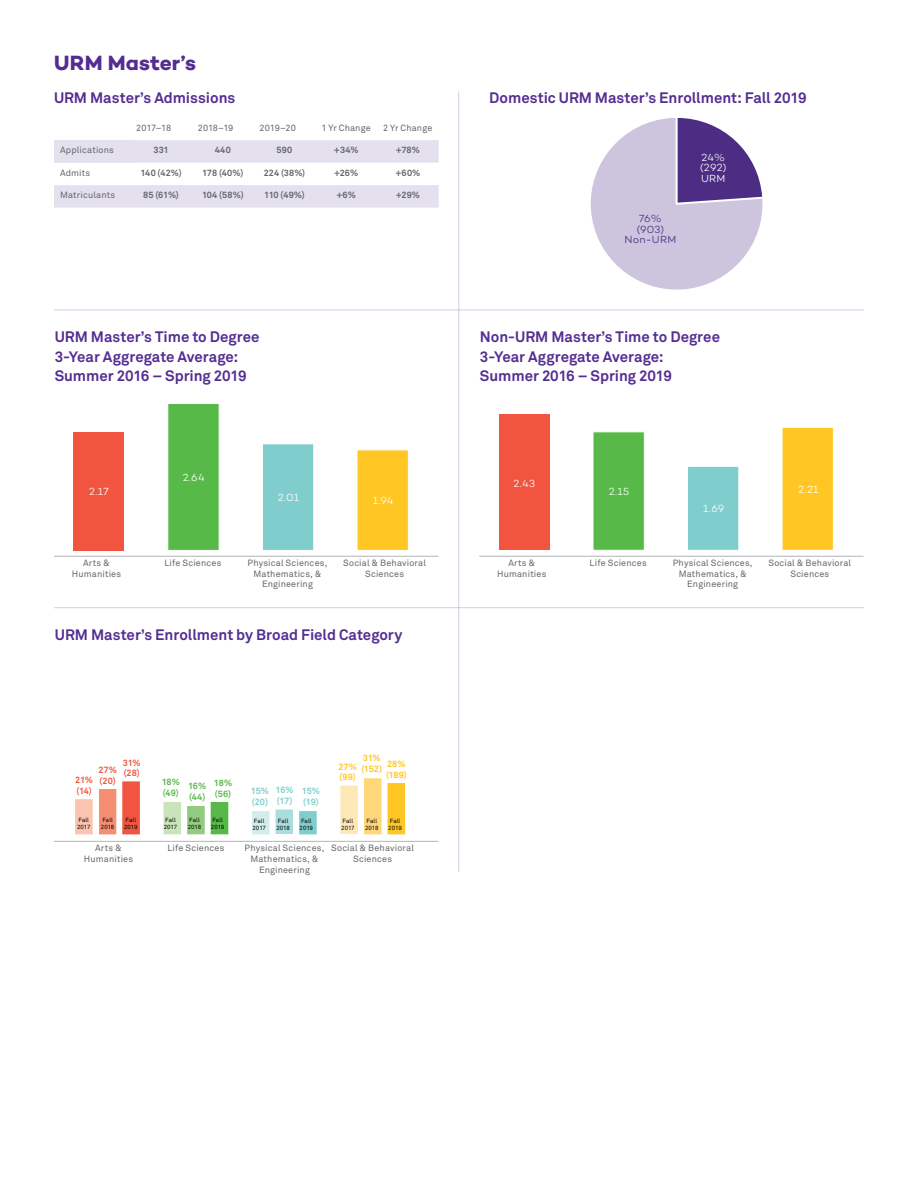
<style>
.page{position:relative;width:918px;height:1188px;background:#fff}
.page>*{position:absolute;margin:0;border:0;box-sizing:border-box;transform-origin:0 0}
.t1{font:700 21px "Campton";letter-spacing:.005em;color:#542d91}
.t2{font:700 15px/19.5px "Akkurat Pro";color:#542d91}
.t3{font:300 10.5px/10.5px "Campton";letter-spacing:.03em;color:#fff}
.t4{font:300 10.5px/10.5px "Campton";letter-spacing:.02em;color:#4d2d84;text-align:center}
.t5{font:9px/10.8px "Akkurat Pro";letter-spacing:.02em;color:#63666a;text-align:center}
.t6{font:700 9px "Akkurat Pro";letter-spacing:.01em;color:#63666a}
.t7{font:700 9px/10.8px "Akkurat Pro";color:#ffc624}
.t8{font:700 9px/10.8px "Akkurat Pro";letter-spacing:-.01em;color:#f1553f}
.t9{font:700 9px/10.8px "Akkurat Pro";letter-spacing:-.005em;color:#57b947}
.t10{font:700 9px/10.8px "Akkurat Pro";letter-spacing:-.03em;color:#7fcecd}
.t11{font:6px/7.2px "Akkurat Pro";letter-spacing:.005em;color:#000}
</style>
<div class="page">
<svg style="left:54px;top:140px;width:385px;height:68px"></svg>
<hr style="left:54px;top:310px;width:810px;height:1px;background:#a39ccc">
<hr style="left:54px;top:607px;width:810px;height:1px;background:#a39ccc">
<svg style="left:590px;top:118px;width:173px;height:172px"></svg>
<hr style="left:54px;top:556px;width:384px;height:1px;background:#63666a">
<div style="left:357px;top:450px;width:52px;height:101px;background:#ffc624;border:1px solid #fff"></div>
<div style="left:262px;top:443px;width:52px;height:108px;background:#7fcecd;border:1px solid #fff"></div>
<div style="left:167px;top:403px;width:53px;height:148px;background:#57b947;border:1px solid #fff"></div>
<div style="left:74px;top:432px;width:50px;height:118px;background:#f1553f"></div>
<div style="left:499px;top:414px;width:50px;height:136px;background:#f1553f"></div>
<div style="left:593px;top:431px;width:52px;height:120px;background:#57b947;border:1px solid #fff"></div>
<div style="left:687px;top:466px;width:52px;height:85px;background:#7fcecd;border:1px solid #fff"></div>
<div style="left:782px;top:427px;width:52px;height:124px;background:#ffc624;border:1px solid #fff"></div>
<hr style="left:479px;top:556px;width:385px;height:1px;background:#63666a">
<hr style="left:458px;top:91px;width:1px;height:781px;background:#a39ccc">
<svg style="left:75px;top:781px;width:65px;height:54px"></svg>
<hr style="left:95px;top:799px;width:1px;height:36px;background:#fff">
<svg style="left:163px;top:802px;width:66px;height:33px"></svg>
<hr style="left:184px;top:805px;width:1px;height:30px;background:#fff">
<svg style="left:252px;top:809px;width:65px;height:26px"></svg>
<svg style="left:340px;top:778px;width:66px;height:57px"></svg>
<hr style="left:360px;top:785px;width:2px;height:50px;background:#fff">
<hr style="left:54px;top:841px;width:384px;height:1px;background:#63666a">
<h1 class="t1" style="left:54px;top:50px;width:144px">URM Master’s</h1>
<h2 class="t2" style="left:54px;top:88px;width:183px">URM Master’s Admissions</h2>
<p class="t5" style="left:136px;top:122px;width:36px">2017–18</p>
<p class="t5" style="left:198px;top:122px;width:37px">2018–19</p>
<p class="t5" style="left:260px;top:122px;width:38px">2019–20</p>
<p class="t5" style="left:321px;top:122px;width:51px">1 Yr Change</p>
<p class="t5" style="left:383px;top:122px;width:51px">2 Yr Change</p>
<p class="t5" style="left:60px;top:145px;width:55px">Applications</p>
<p class="t6" style="left:153px;top:145px;width:17px">331</p>
<p class="t6" style="left:215px;top:145px;width:18px">440</p>
<p class="t6" style="left:277px;top:145px;width:17px">590</p>
<p class="t6" style="left:334px;top:145px;width:26px">+34%</p>
<p class="t6" style="left:396px;top:145px;width:26px">+78%</p>
<p class="t5" style="left:60px;top:167px;width:32px">Admits</p>
<p class="t6" style="left:140px;top:167px;width:43px">140 (42%)</p>
<p class="t6" style="left:202px;top:167px;width:43px">178 (40%)</p>
<p class="t6" style="left:264px;top:167px;width:43px">224 (38%)</p>
<p class="t6" style="left:334px;top:167px;width:26px">+26%</p>
<p class="t6" style="left:395px;top:167px;width:26px">+60%</p>
<p class="t5" style="left:60px;top:190px;width:57px">Matriculants</p>
<p class="t6" style="left:143px;top:189px;width:37px">85 (61%)</p>
<p class="t6" style="left:202px;top:189px;width:43px">104 (58%)</p>
<p class="t6" style="left:264px;top:189px;width:42px">110 (49%)</p>
<p class="t6" style="left:336px;top:189px;width:21px">+6%</p>
<p class="t6" style="left:396px;top:189px;width:26px">+29%</p>
<h2 class="t2" style="left:55px;top:327px;width:206px">URM Master’s Time to Degree<br>3-Year Aggregate Average:<br>Summer 2016 – Spring 2019</h2>
<h2 class="t2" style="left:489px;top:88px;width:319px">Domestic URM Master’s Enrollment: Fall 2019</h2>
<p class="t4" style="left:625px;top:213px;width:53px">76% (903)<br>Non-URM</p>
<p class="t3" style="left:700px;top:152px;width:28px">24% (292)<br>URM</p>
<h2 class="t2" style="left:480px;top:327px;width:242px">Non-URM Master’s Time to Degree<br>3-Year Aggregate Average:<br>Summer 2016 – Spring 2019</h2>
<p class="t3" style="left:183px;top:472px;width:24px">2.64</p>
<p class="t3" style="left:514px;top:478px;width:23px">2.43</p>
<p class="t3" style="left:89px;top:486px;width:21px">2.17</p>
<p class="t3" style="left:609px;top:486px;width:22px">2.15</p>
<p class="t3" style="left:798px;top:484px;width:22px">2.21</p>
<p class="t3" style="left:278px;top:492px;width:23px">2.01</p>
<p class="t3" style="left:373px;top:495px;width:22px">1.94</p>
<p class="t3" style="left:703px;top:503px;width:23px">1.69</p>
<p class="t5" style="left:72px;top:557px;width:51px">Arts &amp;<br>Humanities</p>
<p class="t5" style="left:164px;top:557px;width:59px">Life Sciences</p>
<p class="t5" style="left:248px;top:557px;width:81px">Physical Sciences,<br>Mathematics, &amp;<br>Engineering</p>
<p class="t5" style="left:343px;top:557px;width:84px">Social &amp; Behavioral<br>Sciences</p>
<h2 class="t2" style="left:55px;top:625px;width:349px">URM Master’s Enrollment by Broad Field Category</h2>
<p class="t8" style="left:123px;top:757px;width:19px">31% (28)</p>
<p class="t8" style="left:98px;top:764px;width:20px">27% (20)</p>
<p class="t8" style="left:75px;top:775px;width:19px">21% (14)</p>
<p class="t9" style="left:162px;top:776px;width:20px">18% (49)</p>
<p class="t10" style="left:251px;top:785px;width:20px">15% (20)</p>
<p class="t9" style="left:214px;top:778px;width:20px">18% (56)</p>
<p class="t10" style="left:302px;top:785px;width:20px">15% (19)</p>
<p class="t9" style="left:188px;top:780px;width:20px">16% (44)</p>
<p class="t10" style="left:276px;top:785px;width:20px">16% (17)</p>
<p class="t7" style="left:361px;top:752px;width:22px">31% (152)</p>
<p class="t7" style="left:386px;top:759px;width:22px">28% (189)</p>
<p class="t7" style="left:338px;top:761px;width:20px">27% (99)</p>
<p class="t11" style="left:77px;top:817px;width:15px">Fall<br>2017</p>
<p class="t11" style="left:164px;top:817px;width:15px">Fall<br>2017</p>
<p class="t11" style="left:253px;top:817px;width:15px">Fall<br>2017</p>
<p class="t11" style="left:341px;top:817px;width:15px">Fall<br>2017</p>
<p class="t11" style="left:101px;top:817px;width:15px">Fall<br>2018</p>
<p class="t11" style="left:188px;top:817px;width:15px">Fall<br>2018</p>
<p class="t11" style="left:276px;top:817px;width:15px">Fall<br>2018</p>
<p class="t11" style="left:365px;top:817px;width:15px">Fall<br>2018</p>
<p class="t11" style="left:124px;top:817px;width:15px">Fall<br>2019</p>
<p class="t11" style="left:211px;top:817px;width:15px">Fall<br>2019</p>
<p class="t11" style="left:300px;top:817px;width:15px">Fall<br>2019</p>
<p class="t11" style="left:388px;top:817px;width:15px">Fall<br>2019</p>
<p class="t5" style="left:84px;top:842px;width:51px">Arts &amp;<br>Humanities</p>
<p class="t5" style="left:167px;top:842px;width:59px">Life Sciences</p>
<p class="t5" style="left:245px;top:842px;width:81px">Physical Sciences,<br>Mathematics, &amp;<br>Engineering</p>
<p class="t5" style="left:331px;top:842px;width:84px">Social &amp; Behavioral<br>Sciences</p>
<p class="t5" style="left:497px;top:557px;width:51px">Arts &amp;<br>Humanities</p>
<p class="t5" style="left:590px;top:557px;width:59px">Life Sciences</p>
<p class="t5" style="left:673px;top:557px;width:81px">Physical Sciences,<br>Mathematics, &amp;<br>Engineering</p>
<p class="t5" style="left:768px;top:557px;width:84px">Social &amp; Behavioral<br>Sciences</p>
</div>
